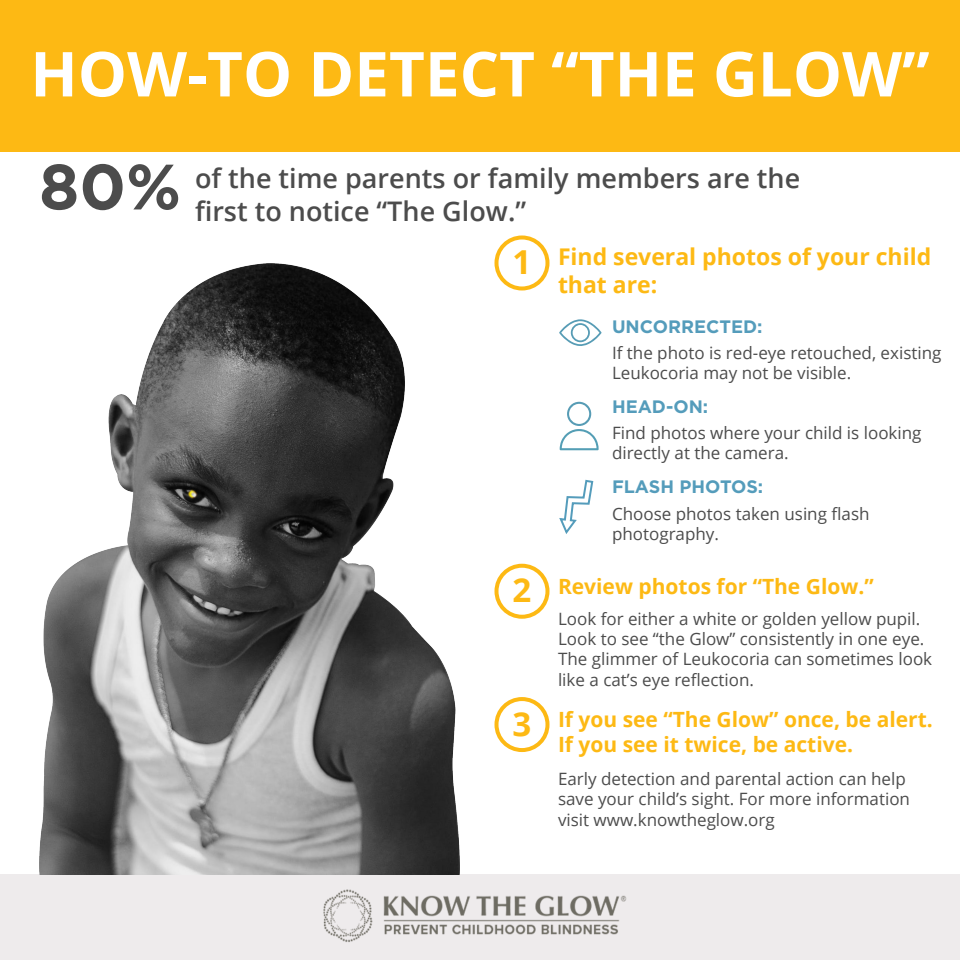
<style>
.page{position:relative;width:960px;height:960px;background:#fff}
.page>*{position:absolute;margin:0;border:0;box-sizing:border-box;transform-origin:0 0}
.t1{font:700 64px "Gotham";color:#4c4c4c}
.t2{font:700 62px "Open Sans";color:#fff}
.t3{font:700 33px "Open Sans";color:#fdb914}
.t4{font:600 27px "Open Sans";color:#4c4c4c}
.t5{font:700 23px "Open Sans";color:#fdb914}
.t6{font:700 21px "Open Sans";color:#fdb914}
.t7{font:700 18px "Gotham";color:#549cbb}
.t8{font:17px/20.4px "Open Sans";color:#4c4c4c}
</style>
<div class="page">
<div style="left:0;top:0;width:960px;height:152px;background:#fdb914"></div>
<div style="left:0;top:874px;width:960px;height:86px;background:#eeebec"></div>
<img style="left:323px;top:889px;width:304px;height:53px">
<img style="left:40px;top:263px;width:419px;height:611px">
<div style="left:494px;top:236px;width:56px;height:54px;border:4px solid #fdb914;border-radius:50%"></div>
<div style="left:494px;top:564px;width:56px;height:55px;border:4px solid #fdb914;border-radius:50%"></div>
<div style="left:494px;top:697px;width:56px;height:55px;border:4px solid #fdb914;border-radius:50%"></div>
<svg style="left:560px;top:402px;width:39px;height:48px"></svg>
<svg style="left:559px;top:319px;width:43px;height:27px"></svg>
<svg style="left:559px;top:479px;width:35px;height:55px"></svg>
<p class="t2" style="left:30px;top:30px;width:901px">HOW-TO DETECT “THE GLOW”</p>
<p class="t1" style="left:39px;top:150px;width:144px">80%</p>
<p class="t4" style="left:195px;top:160px;width:607px">of the time parents or family members are the</p>
<p class="t4" style="left:195px;top:192px;width:333px">first to notice “The Glow.”</p>
<p class="t3" style="left:512px;top:239px;width:20px">1</p>
<p class="t5" style="left:558px;top:241px;width:375px">Find several photos of your child</p>
<p class="t5" style="left:558px;top:268px;width:101px">that are:</p>
<p class="t7" style="left:612px;top:316px;width:152px">UNCORRECTED:</p>
<p class="t8" style="left:612px;top:342px;width:331px">If the photo is red-eye retouched, existing<br>Leukocoria may not be visible.</p>
<p class="t7" style="left:612px;top:396px;width:98px">HEAD-ON:</p>
<p class="t8" style="left:612px;top:422px;width:311px">Find photos where your child is looking</p>
<p class="t8" style="left:612px;top:443px;width:178px">directly at the camera.</p>
<p class="t7" style="left:612px;top:476px;width:153px">FLASH PHOTOS:</p>
<p class="t3" style="left:512px;top:567px;width:20px">2</p>
<p class="t3" style="left:512px;top:701px;width:20px">3</p>
<p class="t8" style="left:612px;top:503px;width:259px">Choose photos taken using flash</p>
<p class="t8" style="left:612px;top:523px;width:109px">photography.</p>
<p class="t6" style="left:558px;top:572px;width:317px">Review photos for “The Glow.”</p>
<p class="t8" style="left:558px;top:608px;width:376px">Look for either a white or golden yellow pupil.<br>Look to see “the Glow” consistently in one eye.<br>The glimmer of Leukocoria can sometimes look like a cat’s eye reflection.</p>
<p class="t6" style="left:558px;top:705px;width:376px">If you see “The Glow” once, be alert.</p>
<p class="t6" style="left:558px;top:730px;width:297px">If you see it twice, be active.</p>
<p class="t8" style="left:558px;top:768px;width:354px">Early detection and parental action can help save your child’s sight. For more information visit www.knowtheglow.org</p>
</div>
